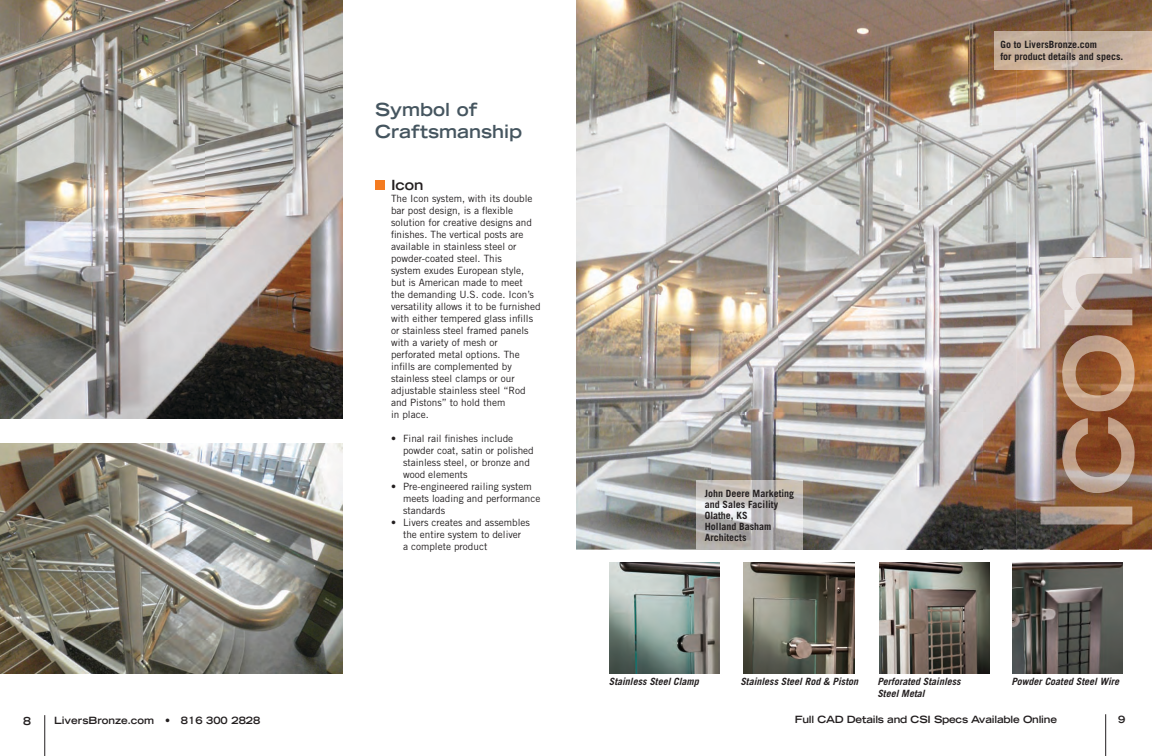
<style>
.page{position:relative;width:1152px;height:756px;background:#fff}
.page>*{position:absolute;margin:0;border:0;box-sizing:border-box;transform-origin:0 0}
.t1{font:700 expanded 18px/22px "Trade Gothic LH";color:#45555f}
.t2{font:700 expanded 14px "Trade Gothic LH";color:#231f20}
.t3{font:700 expanded 11px "Trade Gothic LH";color:#231f20}
.t4{font:10px/12px "Trade Gothic";color:#231f20}
.t5{font:700 10px/11px "Trade Gothic";color:#231f20}
.t6{font:italic 700 10px/12px "Trade Gothic";color:#231f20}
.t7{font:700 expanded 10px "Trade Gothic LH";letter-spacing:-.02em;color:#231f20}
.t8{font:700 expanded 10px "Trade Gothic LH";color:#231f20}
</style>
<div class="page">
<img style="left:0;top:0;width:343px;height:419px">
<img style="left:0;top:443px;width:342px;height:230px">
<img style="left:576px;top:0;width:406px;height:412px">
<img style="left:982px;top:0;width:170px;height:34px">
<img style="left:982px;top:34px;width:34px;height:516px">
<img style="left:1016px;top:70px;width:136px;height:205px">
<img style="left:1016px;top:275px;width:34px;height:275px">
<img style="left:1119px;top:275px;width:33px;height:275px">
<img style="left:576px;top:412px;width:135px;height:138px">
<img style="left:711px;top:412px;width:272px;height:68px">
<img style="left:696px;top:480px;width:287px;height:70px">
<img style="left:1050px;top:524px;width:69px;height:26px">
<div style="left:375px;top:180px;width:9px;height:9px;background:#f47b21"></div>
<img style="left:609px;top:562px;width:111px;height:111px">
<img style="left:744px;top:562px;width:111px;height:111px">
<img style="left:880px;top:562px;width:109px;height:111px">
<img style="left:1012px;top:562px;width:111px;height:111px">
<img style="left:994px;top:32px;width:158px;height:38px">
<img style="left:1040px;top:258px;width:95px;height:266px">
<hr style="left:1105px;top:714px;width:1px;height:42px;background:#231f20">
<hr style="left:44px;top:715px;width:1px;height:41px;background:#231f20">
<h1 class="t1" style="left:375px;top:98px;width:149px">Symbol of<br>Craftsmanship</h1>
<h2 class="t2" style="left:391px;top:175px;width:34px">Icon</h2>
<p class="t4" style="left:391px;top:192px;width:151px">The Icon system, with its double bar post design, is a flexible solution for creative designs and finishes. The vertical posts are available in stainless steel or powder-coated steel. This<br>system exudes European style, but is American made to meet<br>the demanding U.S. code. Icon’s versatility allows it to be furnished with either tempered glass infills or stainless steel framed panels with a variety of mesh or perforated metal options. The infills are complemented by stainless steel clamps or our adjustable stainless steel “Rod and Pistons” to hold them<br>in place.</p>
<p class="t4" style="left:403px;top:432px;width:132px;text-indent:-12px">• Final rail finishes include powder coat, satin or polished stainless steel, or bronze and wood elements</p>
<p class="t4" style="left:403px;top:480px;width:139px;text-indent:-12px">• Pre-engineered railing system meets loading and performance standards</p>
<p class="t4" style="left:403px;top:516px;width:128px;text-indent:-12px">• Livers creates and assembles the entire system to deliver<br>a complete product</p>
<p class="t5" style="left:705px;top:488px;width:91px">John Deere Marketing and Sales Facility<br>Olathe, KS<br>Holland Basham<br>Architects</p>
<p class="t5" style="left:1000px;top:38px;width:124px;line-height:12px">Go to LiversBronze.com<br>for product details and specs.</p>
<p class="t6" style="left:609px;top:675px;width:92px">Stainless Steel Clamp</p>
<p class="t6" style="left:877px;top:675px;width:85px">Perforated Stainless<br>Steel Metal</p>
<p class="t6" style="left:740px;top:675px;width:119px">Stainless Steel Rod &amp; Piston</p>
<p class="t6" style="left:1011px;top:675px;width:109px">Powder Coated Steel Wire</p>
<p class="t3" style="left:23px;top:714px;width:9px">8</p>
<p class="t8" style="left:54px;top:714px;width:208px">LiversBronze.com • 816 300 2828</p>
<p class="t7" style="left:795px;top:713px;width:264px">Full CAD Details and CSI Specs Available Online</p>
<p class="t7" style="left:1118px;top:713px;width:9px">9</p>
</div>
